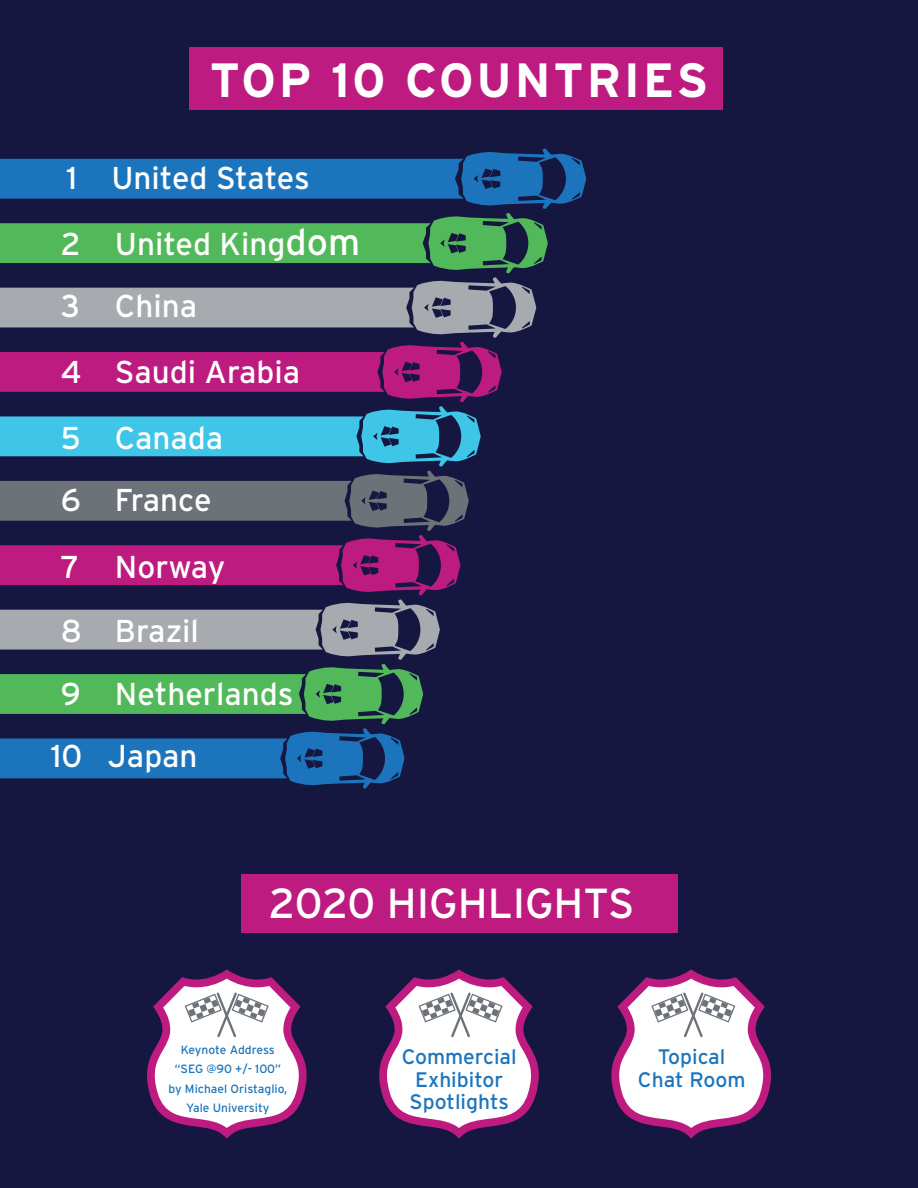
<style>
.page{position:relative;width:918px;height:1188px;background:#151741}
.page>*{position:absolute;margin:0;border:0;box-sizing:border-box;transform-origin:0 0}
.t1{font:700 48px "Interstate";letter-spacing:.06em;color:#fff}
.t2{font:42px "Interstate";color:#fff}
.t3{font:31.5px/66px "Interstate";color:#fff}
.t4{font:21px/22.5px "Interstate";color:#1c75bc;text-align:center}
.t5{font:12px/19.5px "Interstate";color:#1c75bc;text-align:center}
.s1{font-size:37.35px}
</style>
<div class="page">
<svg style="left:0;top:148px;width:586px;height:641px"></svg>
<div style="left:189px;top:47px;width:534px;height:63px;background:#be1b81"></div>
<div style="left:241px;top:874px;width:436px;height:58px;background:#be1b81"></div>
<svg style="left:147px;top:970px;width:160px;height:168px"></svg>
<svg style="left:379px;top:970px;width:160px;height:168px"></svg>
<svg style="left:611px;top:970px;width:160px;height:168px"></svg>
<h1 class="t1" style="left:210px;top:54px;width:500px">TOP 10 COUNTRIES</h1>
<p class="t3" style="left:61px;top:144px;width:301px;line-height:66.6px">1 United States<br>2 United King<span class="s1">dom</span></p>
<p class="t3" style="left:61px;top:273px;width:241px">3 China<br>4 Saudi Arabia<br>5 Canada</p>
<p class="t3" style="left:61px;top:466px;width:166px;line-height:66.9px">6 France<br>7 Norway</p>
<p class="t3" style="left:61px;top:597px;width:140px">8 Brazil</p>
<p class="t3" style="left:61px;top:661px;width:234px">9 Netherlands</p>
<p class="t3" style="left:51px;top:723px;width:148px">10 Japan</p>
<h2 class="t2" style="left:269px;top:880px;width:367px">2020 HIGHLIGHTS</h2>
<p class="t5" style="left:168px;top:1040px;width:120px">Keynote Address “SEG @90 +/- 100” by Michael Oristaglio,<br>Yale University</p>
<p class="t4" style="left:402px;top:1045px;width:116px">Commercial<br>Exhibitor<br>Spotlights</p>
<p class="t4" style="left:638px;top:1045px;width:109px">Topical<br>Chat Room</p>
</div>
